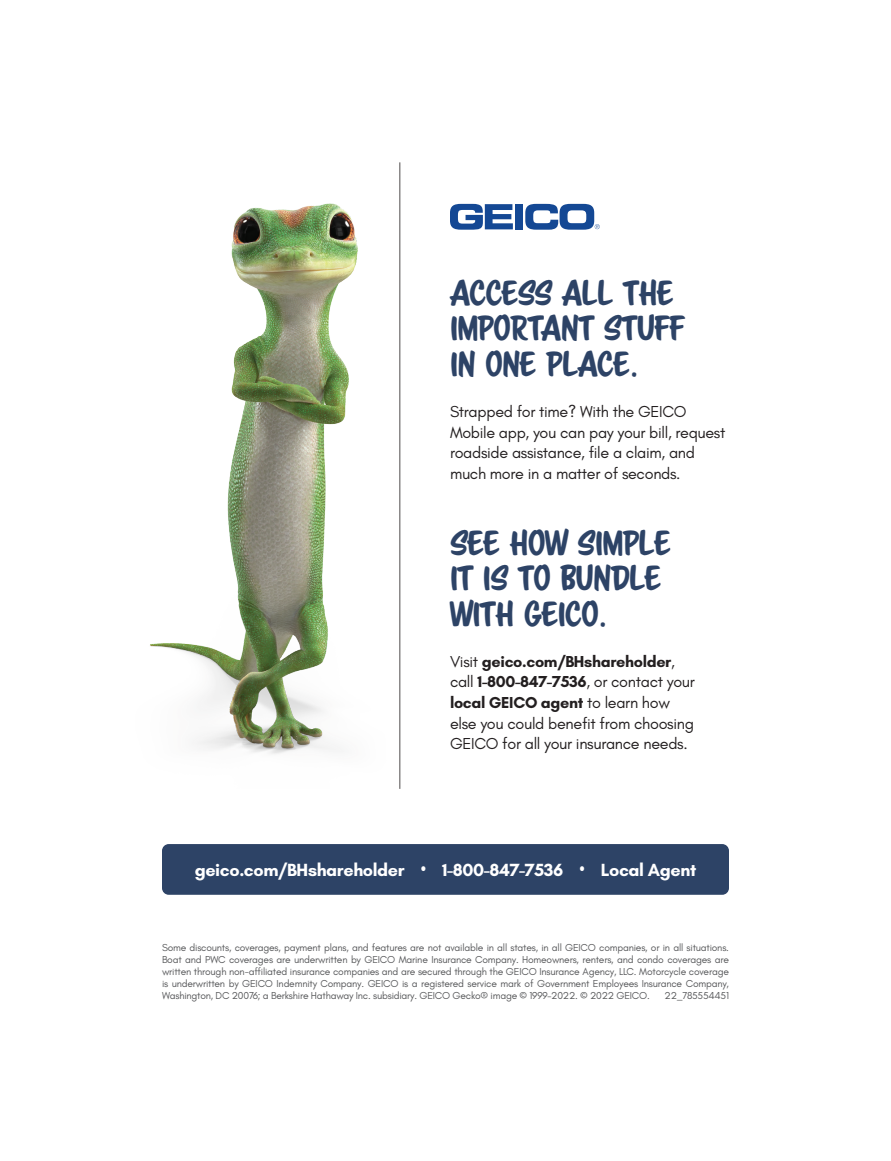
<style>
.page{position:relative;width:891px;height:1161px;background:#fff}
.page>*{position:absolute;margin:0;border:0;box-sizing:border-box;transform-origin:0 0}
.t1{font:30.9px/35.2px "Scriptorama Markdown JF";letter-spacing:-.02em;color:#2d4366}
.t2{font:700 18px "Glacial Indifference";letter-spacing:-.02em;color:#fff}
.t3{font:16.2px/20.5px "Glacial Indifference";letter-spacing:-.02em;color:#231f20}
.t4{font:10.2px/12px "Glacial Indifference";letter-spacing:-.02em;color:#57585a;text-align:justify}
.s1{font-weight:700}
.s2{font-weight:400;font-size:21.6px}
</style>
<div class="page">
<div style="left:162px;top:844px;width:567px;height:51px;background:#2d4366;border-radius:7px"></div>
<img style="left:150px;top:203px;width:208px;height:551px">
<svg style="left:450px;top:204px;width:63px;height:26px"></svg>
<div style="left:515px;top:204px;width:8px;height:25px;background:#144894"></div>
<svg style="left:525px;top:204px;width:75px;height:26px"></svg>
<hr style="left:399px;top:162px;width:1px;height:627px;background:#231f20">
<p class="t1" style="left:450px;top:276px;width:236px">ACCESS ALL THE<br>IMPORTANT STUFF<br>IN ONE PLACE.</p>
<p class="t3" style="left:450px;top:401px;width:277px">Strapped for time? With the GEICO Mobile app, you can pay your bill, request roadside assistance, file a claim, and much more in a matter of seconds.</p>
<p class="t1" style="left:450px;top:525px;width:222px">SEE HOW SIMPLE<br>IT IS TO BUNDLE<br>WITH GEICO.</p>
<p class="t3" style="left:450px;top:651px;width:246px">Visit <span class="s1">geico.com/BHshareholder</span>, call <span class="s1">1-800-847-7536</span>, or contact your <span class="s1">local GEICO agent</span> to learn how else you could benefit from choosing GEICO for all your insurance needs.</p>
<p class="t2" style="left:195px;top:858px;width:503px">geico.com/BHshareholder <span class="s2">•</span> 1-800-847-7536 <span class="s2">•</span> Local Agent</p>
<p class="t4" style="left:162px;top:942px;width:569px">Some discounts, coverages, payment plans, and features are not available in all states, in all GEICO companies, or in all situations.<br>Boat and PWC coverages are underwritten by GEICO Marine Insurance Company. Homeowners, renters, and condo coverages are written through non-affiliated insurance companies and are secured through the GEICO Insurance Agency, LLC. Motorcycle coverage is underwritten by GEICO Indemnity Company. GEICO is a registered service mark of Government Employees Insurance Company, Washington, DC 20076; a Berkshire Hathaway Inc. subsidiary. GEICO Gecko® image © 1999–2022. © 2022 GEICO.</p>
<p class="t4" style="left:665px;top:990px;width:66px">22_785554451</p>
</div>
